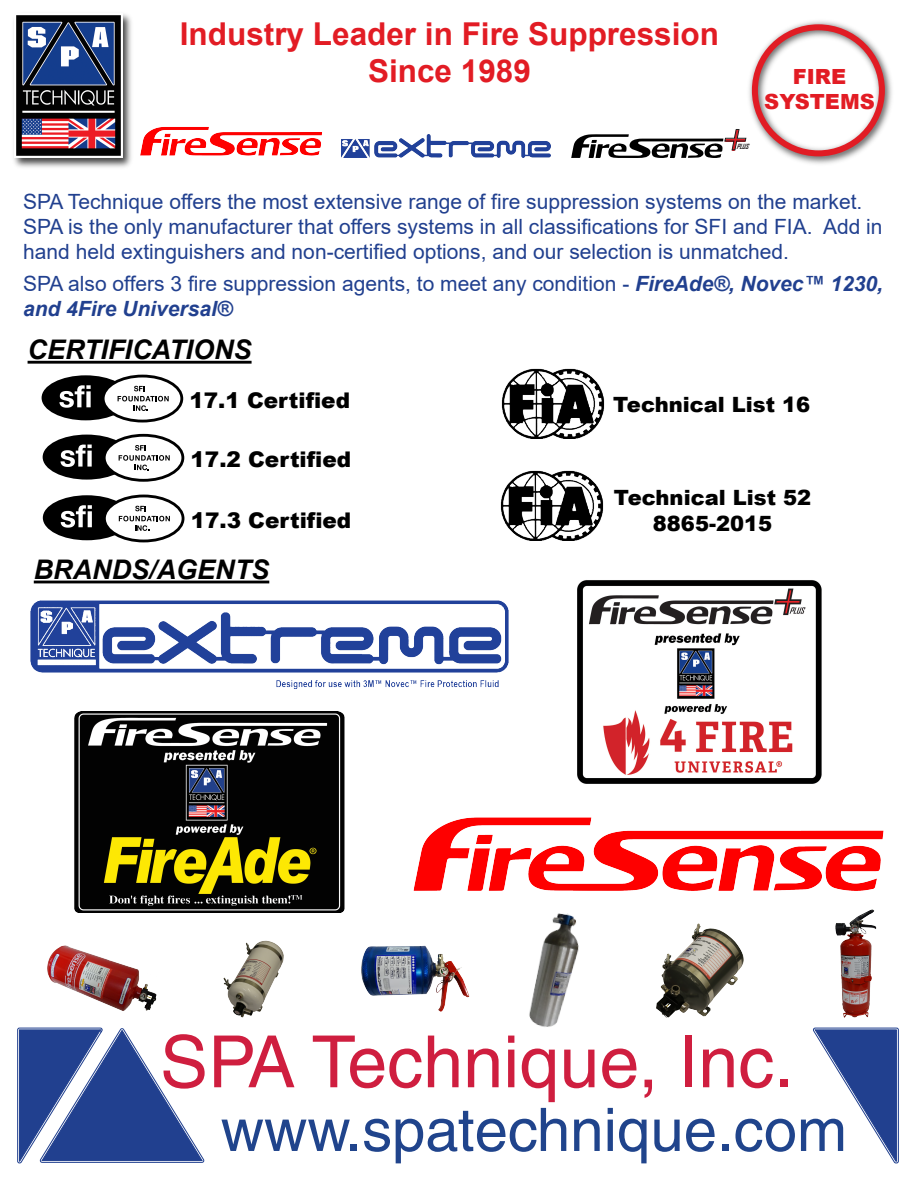
<style>
.page{position:relative;width:918px;height:1188px;background:#fff}
.page>*{position:absolute;margin:0;border:0;box-sizing:border-box;transform-origin:0 0}
.t1{font:72px "Helvetica";color:#cf1e3f}
.t2{font:60px "Helvetica";color:#20448c}
.t3{font:italic 38.4px "Lucida Sans";color:#e21c24}
.t4{font:700 31.5px/37.8px "Arial";color:#e21c24;text-align:center}
.t5{font:italic 700 27px "Arial";color:#000}
.t6{font:900 21.6px "Arial";color:#000}
.t7{font:21px/25.2px "Arial";color:#21408f}
.t8{font:900 21px "Arial";color:#000}
.t9{font:900 20.85px/25px "Arial";color:#e21c24;text-align:center}
.t10{font:italic 700 6.9px "Agency FB";color:#231f20}
.s1{font-weight:700;font-style:italic}
</style>
<div class="page">
<svg style="left:17px;top:1027px;width:188px;height:137px"></svg>
<svg style="left:813px;top:1027px;width:86px;height:137px"></svg>
<img style="left:13px;top:14px;width:119px;height:154px">
<img style="left:14px;top:14px;width:108px;height:144px">
<img style="left:746px;top:21px;width:146px;height:143px">
<div style="left:752px;top:24px;width:133px;height:132px;border:6px solid #e11c24;border-radius:50%"></div>
<img style="left:140px;top:127px;width:182px;height:29px">
<svg style="left:571px;top:129px;width:175px;height:30px"></svg>
<img style="left:342px;top:135px;width:208px;height:23px">
<hr style="left:28px;top:361px;width:224px;height:3px;background:#000">
<hr style="left:34px;top:581px;width:235px;height:2px;background:#000">
<img style="left:361px;top:945px;width:109px;height:67px">
<div style="left:42px;top:375px;width:88px;height:45px;background:#000;border-radius:50%"></div>
<svg style="left:103px;top:376px;width:79px;height:45px"></svg>
<div style="left:102px;top:375px;width:81px;height:47px;border:3px solid #000;border-radius:50%"></div>
<svg style="left:59px;top:385px;width:32px;height:23px"></svg>
<svg style="left:118px;top:386px;width:51px;height:25px"></svg>
<div style="left:43px;top:435px;width:88px;height:45px;background:#000;border-radius:50%"></div>
<svg style="left:104px;top:435px;width:79px;height:45px"></svg>
<div style="left:103px;top:434px;width:81px;height:48px;border:3px solid #000;border-radius:50%"></div>
<svg style="left:61px;top:445px;width:31px;height:22px"></svg>
<svg style="left:119px;top:445px;width:51px;height:25px"></svg>
<img style="left:501px;top:369px;width:104px;height:70px">
<img style="left:500px;top:470px;width:104px;height:71px">
<img style="left:30px;top:600px;width:479px;height:89px">
<img style="left:577px;top:580px;width:245px;height:204px">
<img style="left:74px;top:711px;width:271px;height:201px">
<img style="left:413px;top:817px;width:471px;height:74px">
<img style="left:47px;top:945px;width:110px;height:66px">
<img style="left:835px;top:909px;width:42px;height:109px">
<img style="left:656px;top:923px;width:88px;height:95px">
<img style="left:223px;top:940px;width:61px;height:78px">
<img style="left:529px;top:913px;width:50px;height:114px">
<div style="left:43px;top:495px;width:88px;height:45px;background:#000;border-radius:50%"></div>
<svg style="left:104px;top:496px;width:79px;height:45px"></svg>
<div style="left:103px;top:495px;width:81px;height:47px;border:3px solid #000;border-radius:50%"></div>
<svg style="left:61px;top:505px;width:31px;height:23px"></svg>
<svg style="left:119px;top:506px;width:51px;height:25px"></svg>
<h3 class="t4" style="left:180px;top:15px;width:541px">Industry Leader in Fire Suppression<br>Since 1989</h3>
<h3 class="t3" style="left:721px;top:115px;width:26px">+</h3>
<p class="t10" style="left:736px;top:142px;width:16px">PLUS</p>
<p class="t9" style="left:764px;top:63px;width:112px">FIRE<br>SYSTEMS</p>
<p class="t7" style="left:23px;top:189px;width:861px">SPA Technique offers the most extensive range of fire suppression systems on the market.<br>SPA is the only manufacturer that offers systems in all classifications for SFI and FIA. Add in hand held extinguishers and non-certified options, and our selection is unmatched.</p>
<p class="t7" style="left:23px;top:271px;width:861px">SPA also offers 3 fire suppression agents, to meet any condition - <span class="s1">FireAde®, Novec™ 1230, and 4Fire Universal®</span></p>
<p class="t5" style="left:28px;top:332px;width:225px">CERTIFICATIONS</p>
<p class="t6" style="left:189px;top:385px;width:162px">17.1 Certified</p>
<p class="t6" style="left:191px;top:444px;width:162px">17.2 Certified</p>
<p class="t8" style="left:613px;top:389px;width:199px">Technical List 16</p>
<p class="t8" style="left:614px;top:483px;width:199px">Technical List 52</p>
<p class="t6" style="left:191px;top:505px;width:162px">17.3 Certified</p>
<p class="t8" style="left:653px;top:508px;width:121px">8865-2015</p>
<p class="t5" style="left:34px;top:552px;width:237px">BRANDS/AGENTS</p>
<h1 class="t1" style="left:160px;top:1020px;width:636px">SPA Technique, Inc.</h1>
<h2 class="t2" style="left:221px;top:1095px;width:628px">www.spatechnique.com</h2>
</div>
